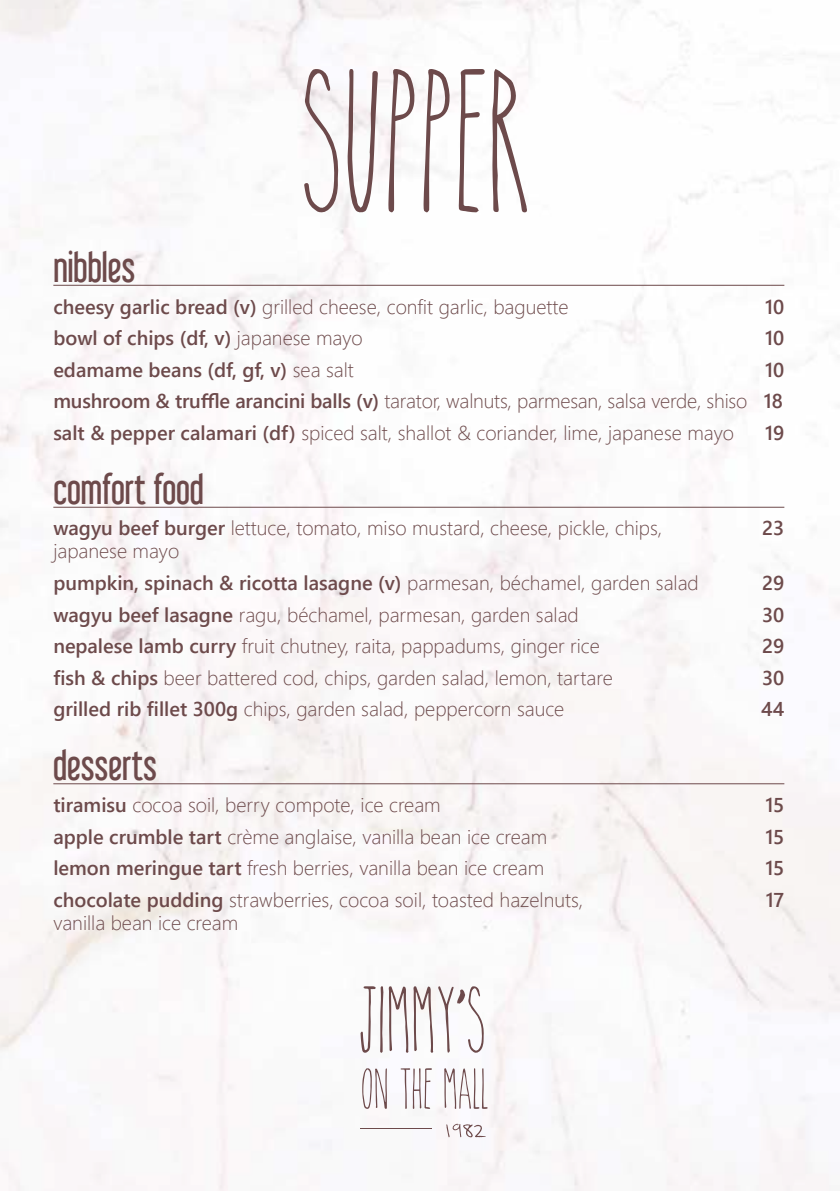
<style>
.page{position:relative;width:840px;height:1191px;background:#fff}
.page>*{position:absolute;margin:0;border:0;box-sizing:border-box;transform-origin:0 0}
.t1{font:143.2px "The Skinny";color:#6d4a4b}
.t2{font:38px "Libel Suit";color:#6d4a4b}
.t3{font:20px/31.6px "Webly Sleek UI Light";color:#6d4a4b}
.t4{font:20px "Webly Sleek UI Semibold";color:#6d4a4b}
.s1{font-family:"Webly Sleek UI Semibold"}
.s2{font-family:"Webly Sleek UI Light"}
</style>
<div class="page">
<img style="left:0;top:0;width:839px;height:1191px">
<hr style="left:53px;top:285px;width:730px;height:1px;background:#6d4a4b">
<hr style="left:53px;top:507px;width:730px;height:1px;background:#6d4a4b">
<hr style="left:53px;top:783px;width:730px;height:1px;background:#6d4a4b">
<svg style="left:446px;top:1123px;width:39px;height:14px"></svg>
<svg style="left:360px;top:986px;width:123px;height:67px"></svg>
<svg style="left:362px;top:1068px;width:24px;height:41px"></svg>
<svg style="left:400px;top:1068px;width:31px;height:41px"></svg>
<svg style="left:444px;top:1068px;width:43px;height:41px"></svg>
<hr style="left:360px;top:1128px;width:71px;height:1px;background:#6d4a4b">
<h1 class="t1" style="left:304px;top:69px;width:233px">SUPPER</h1>
<h2 class="t2" style="left:53px;top:244px;width:83px">nibbles</h2>
<p class="t3" style="left:53px;top:290px;width:516px"><span class="s1">cheesy garlic bread (v)</span> grilled cheese, confit garlic, baguette</p>
<p class="t4" style="left:764px;top:291px;width:21px">10</p>
<p class="t4" style="left:53px;top:323px;width:311px">bowl of chips (df, v) <span class="s2">japanese mayo</span></p>
<p class="t4" style="left:764px;top:323px;width:21px">10</p>
<p class="t4" style="left:53px;top:354px;width:302px">edamame beans (df, gf, v) <span class="s2">sea salt</span></p>
<p class="t4" style="left:764px;top:354px;width:21px">10</p>
<p class="t3" style="left:53px;top:384px;width:730px"><span class="s1">mushroom &amp; truffle arancini balls (v)</span> tarator, walnuts, parmesan, salsa verde, shiso <span class="s1">18 salt &amp; pepper calamari (df)</span> spiced salt, shallot &amp; coriander, lime, japanese mayo</p>
<p class="t4" style="left:764px;top:417px;width:21px">19</p>
<h2 class="t2" style="left:53px;top:466px;width:152px">comfort food</h2>
<p class="t3" style="left:53px;top:512px;width:610px"><span class="s1">wagyu beef burger</span> lettuce, tomato, miso mustard, cheese, pickle, chips,</p>
<p class="t4" style="left:761px;top:513px;width:24px">23</p>
<p class="t3" style="left:53px;top:535px;width:127px">japanese mayo</p>
<p class="t4" style="left:53px;top:568px;width:646px">pumpkin, spinach &amp; ricotta lasagne (v) <span class="s2">parmesan, béchamel, garden salad</span></p>
<p class="t4" style="left:761px;top:568px;width:24px">29</p>
<p class="t3" style="left:53px;top:598px;width:526px"><span class="s1">wagyu beef lasagne</span> ragu, béchamel, parmesan, garden salad</p>
<p class="t4" style="left:761px;top:599px;width:24px">30</p>
<p class="t3" style="left:53px;top:629px;width:547px"><span class="s1">nepalese lamb curry</span> fruit chutney, raita, pappadums, ginger rice</p>
<p class="t4" style="left:761px;top:631px;width:24px">29</p>
<p class="t3" style="left:53px;top:661px;width:560px"><span class="s1">fish &amp; chips</span> beer battered cod, chips, garden salad, lemon, tartare</p>
<p class="t4" style="left:761px;top:662px;width:24px">30</p>
<p class="t3" style="left:53px;top:692px;width:512px"><span class="s1">grilled rib fillet 300g</span> chips, garden salad, peppercorn sauce</p>
<p class="t4" style="left:760px;top:694px;width:25px">44</p>
<h2 class="t2" style="left:53px;top:743px;width:105px">desserts</h2>
<p class="t3" style="left:53px;top:788px;width:388px"><span class="s1">tiramisu</span> cocoa soil, berry compote, ice cream</p>
<p class="t4" style="left:765px;top:789px;width:20px">15</p>
<p class="t3" style="left:53px;top:820px;width:495px"><span class="s1">apple crumble tart</span> crème anglaise, vanilla bean ice cream</p>
<p class="t4" style="left:765px;top:821px;width:20px">15</p>
<p class="t3" style="left:53px;top:851px;width:492px"><span class="s1">lemon meringue tart</span> fresh berries, vanilla bean ice cream</p>
<p class="t4" style="left:765px;top:853px;width:20px">15</p>
<p class="t3" style="left:53px;top:883px;width:531px"><span class="s1">chocolate pudding</span> strawberries, cocoa soil, toasted hazelnuts,</p>
<p class="t4" style="left:765px;top:884px;width:20px">17</p>
<p class="t3" style="left:53px;top:906px;width:186px">vanilla bean ice cream</p>
</div>
